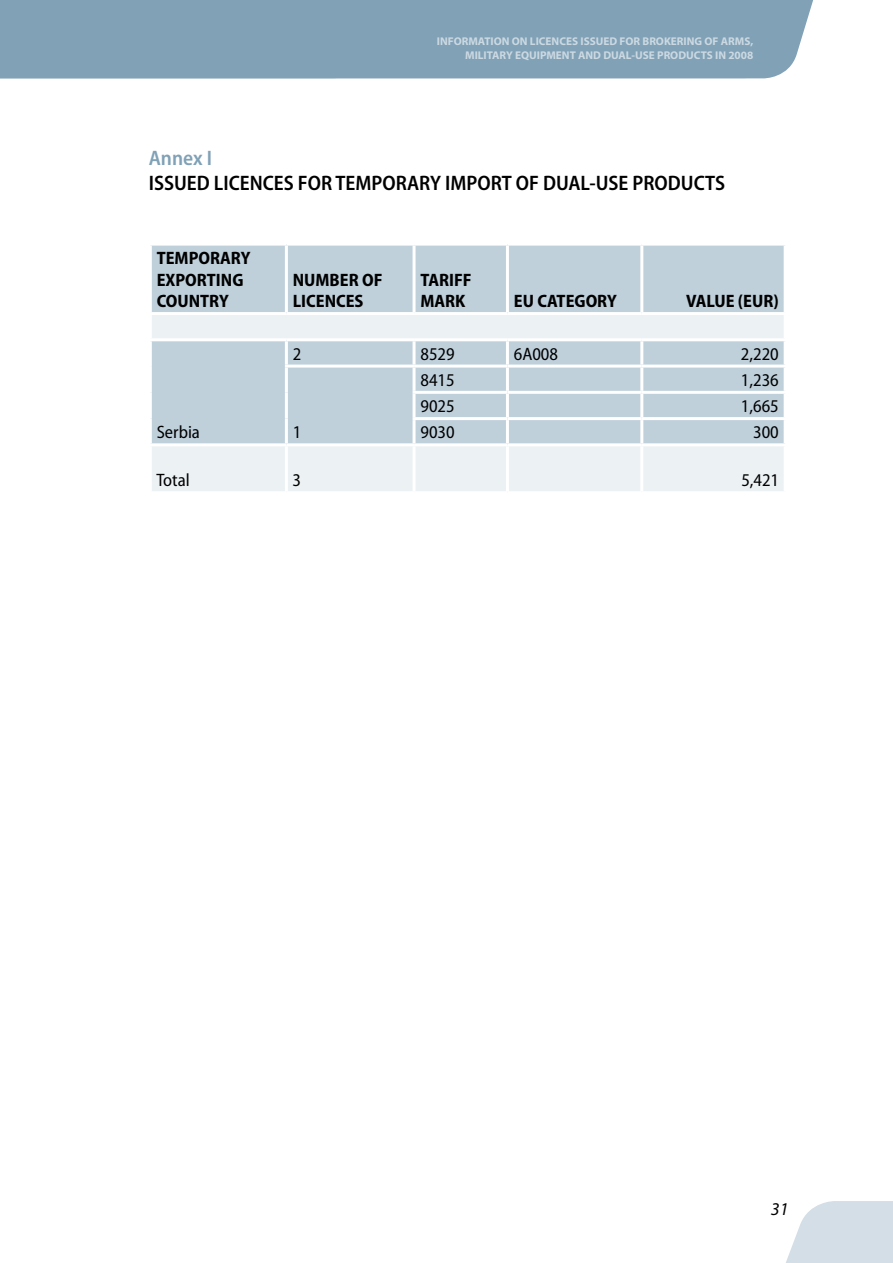
<style>
.page{position:relative;width:893px;height:1263px;background:#fff}
.page>*{position:absolute;margin:0;border:0;box-sizing:border-box;transform-origin:0 0}
.t1{font:600 semi-condensed 21px "Myriad Pro";color:#000}
.t2{font:600 semi-condensed 21px "Myriad Pro";color:#80a1b6}
.t3{font:700 semi-condensed 18px/21.6px "Myriad Pro";color:#000}
.t4{font:semi-condensed 18px "Myriad Pro";color:#000}
.t5{font:italic 18px "Myriad Pro";color:#000}
.t6{font:700 11.25px/13.5px "Myriad Pro";color:#ccd9e2;text-align:right}
</style>
<div class="page">
<svg style="left:786px;top:1201px;width:107px;height:62px;background:#d8e2e9"></svg>
<div style="left:0;top:0;width:813px;height:78px;background:#80a1b6"></div>
<div style="left:152px;top:246px;width:632px;height:66px;background:#bfd0db"></div>
<svg style="left:152px;top:315px;width:632px;height:176px;background:#d2dee5"></svg>
<hr style="left:285px;top:246px;width:3px;height:66px;background:#fff">
<hr style="left:413px;top:246px;width:3px;height:66px;background:#fff">
<hr style="left:506px;top:246px;width:3px;height:66px;background:#fff">
<hr style="left:640px;top:246px;width:3px;height:66px;background:#fff">
<hr style="left:285px;top:341px;width:3px;height:24px;background:#fff">
<hr style="left:413px;top:341px;width:3px;height:24px;background:#fff">
<hr style="left:506px;top:341px;width:3px;height:24px;background:#fff">
<hr style="left:640px;top:341px;width:3px;height:24px;background:#fff">
<hr style="left:285px;top:365px;width:129px;height:3px;background:#fff">
<hr style="left:285px;top:368px;width:3px;height:24px;background:#fff">
<hr style="left:414px;top:365px;width:93px;height:3px;background:#fff">
<hr style="left:413px;top:368px;width:3px;height:23px;background:#fff">
<hr style="left:507px;top:365px;width:135px;height:3px;background:#fff">
<hr style="left:506px;top:368px;width:3px;height:23px;background:#fff">
<hr style="left:642px;top:365px;width:145px;height:3px;background:#fff">
<hr style="left:640px;top:368px;width:3px;height:23px;background:#fff">
<hr style="left:285px;top:392px;width:3px;height:27px;background:#fff">
<hr style="left:413px;top:391px;width:94px;height:3px;background:#fff">
<hr style="left:413px;top:394px;width:3px;height:23px;background:#fff">
<hr style="left:507px;top:391px;width:135px;height:3px;background:#fff">
<hr style="left:506px;top:394px;width:3px;height:23px;background:#fff">
<hr style="left:642px;top:391px;width:145px;height:3px;background:#fff">
<hr style="left:640px;top:394px;width:3px;height:23px;background:#fff">
<hr style="left:285px;top:419px;width:3px;height:24px;background:#fff">
<hr style="left:413px;top:417px;width:94px;height:3px;background:#fff">
<hr style="left:413px;top:420px;width:3px;height:23px;background:#fff">
<hr style="left:507px;top:417px;width:135px;height:3px;background:#fff">
<hr style="left:506px;top:420px;width:3px;height:23px;background:#fff">
<hr style="left:642px;top:417px;width:145px;height:3px;background:#fff">
<hr style="left:640px;top:420px;width:3px;height:23px;background:#fff">
<hr style="left:285px;top:446px;width:3px;height:45px;background:#fff">
<hr style="left:413px;top:446px;width:3px;height:45px;background:#fff">
<hr style="left:506px;top:446px;width:3px;height:45px;background:#fff">
<hr style="left:640px;top:446px;width:3px;height:45px;background:#fff">
<hr style="left:149px;top:338px;width:137px;height:3px;background:#fff">
<hr style="left:286px;top:338px;width:128px;height:3px;background:#fff">
<hr style="left:414px;top:338px;width:93px;height:3px;background:#fff">
<hr style="left:507px;top:338px;width:135px;height:3px;background:#fff">
<hr style="left:642px;top:338px;width:145px;height:3px;background:#fff">
<hr style="left:149px;top:443px;width:137px;height:3px;background:#fff">
<hr style="left:286px;top:443px;width:128px;height:3px;background:#fff">
<hr style="left:414px;top:443px;width:93px;height:3px;background:#fff">
<hr style="left:507px;top:443px;width:135px;height:3px;background:#fff">
<hr style="left:642px;top:443px;width:145px;height:3px;background:#fff">
<p class="t6" style="left:437px;top:34px;width:318px">INFORMATION ON LICENCES ISSUED FOR BROKERING OF ARMS,<br>MILITARY EQUIPMENT AND DUAL-USE PRODUCTS IN 2008</p>
<h1 class="t2" style="left:149px;top:146px;width:65px">Annex I</h1>
<h1 class="t1" style="left:149px;top:171px;width:578px">ISSUED LICENCES FOR TEMPORARY IMPORT OF DUAL-USE PRODUCTS</h1>
<h2 class="t3" style="left:157px;top:247px;width:95px">TEMPORARY<br>EXPORTING<br>COUNTRY</h2>
<h2 class="t4" style="left:157px;top:423px;width:45px">Serbia</h2>
<h2 class="t3" style="left:293px;top:269px;width:91px">NUMBER OF<br>LICENCES</h2>
<h2 class="t3" style="left:420px;top:269px;width:53px">TARIFF<br>MARK</h2>
<h2 class="t3" style="left:514px;top:291px;width:104px">EU CATEGORY</h2>
<h2 class="t3" style="left:686px;top:291px;width:94px">VALUE (EUR)</h2>
<h2 class="t4" style="left:293px;top:344px;width:10px">2</h2>
<h2 class="t4" style="left:420px;top:344px;width:36px">8529</h2>
<h2 class="t4" style="left:514px;top:344px;width:46px">6A008</h2>
<h2 class="t4" style="left:741px;top:344px;width:39px">2,220</h2>
<h2 class="t4" style="left:293px;top:423px;width:10px">1</h2>
<h2 class="t4" style="left:420px;top:370px;width:36px">8415</h2>
<h2 class="t4" style="left:741px;top:370px;width:39px">1,236</h2>
<h2 class="t4" style="left:420px;top:396px;width:36px">9025</h2>
<h2 class="t4" style="left:741px;top:396px;width:39px">1,665</h2>
<h2 class="t4" style="left:420px;top:423px;width:36px">9030</h2>
<h2 class="t4" style="left:753px;top:423px;width:27px">300</h2>
<h2 class="t4" style="left:156px;top:471px;width:35px">Total</h2>
<h2 class="t4" style="left:292px;top:471px;width:10px">3</h2>
<h2 class="t4" style="left:741px;top:471px;width:39px">5,421</h2>
<h2 class="t5" style="left:771px;top:1197px;width:19px">31</h2>
</div>
